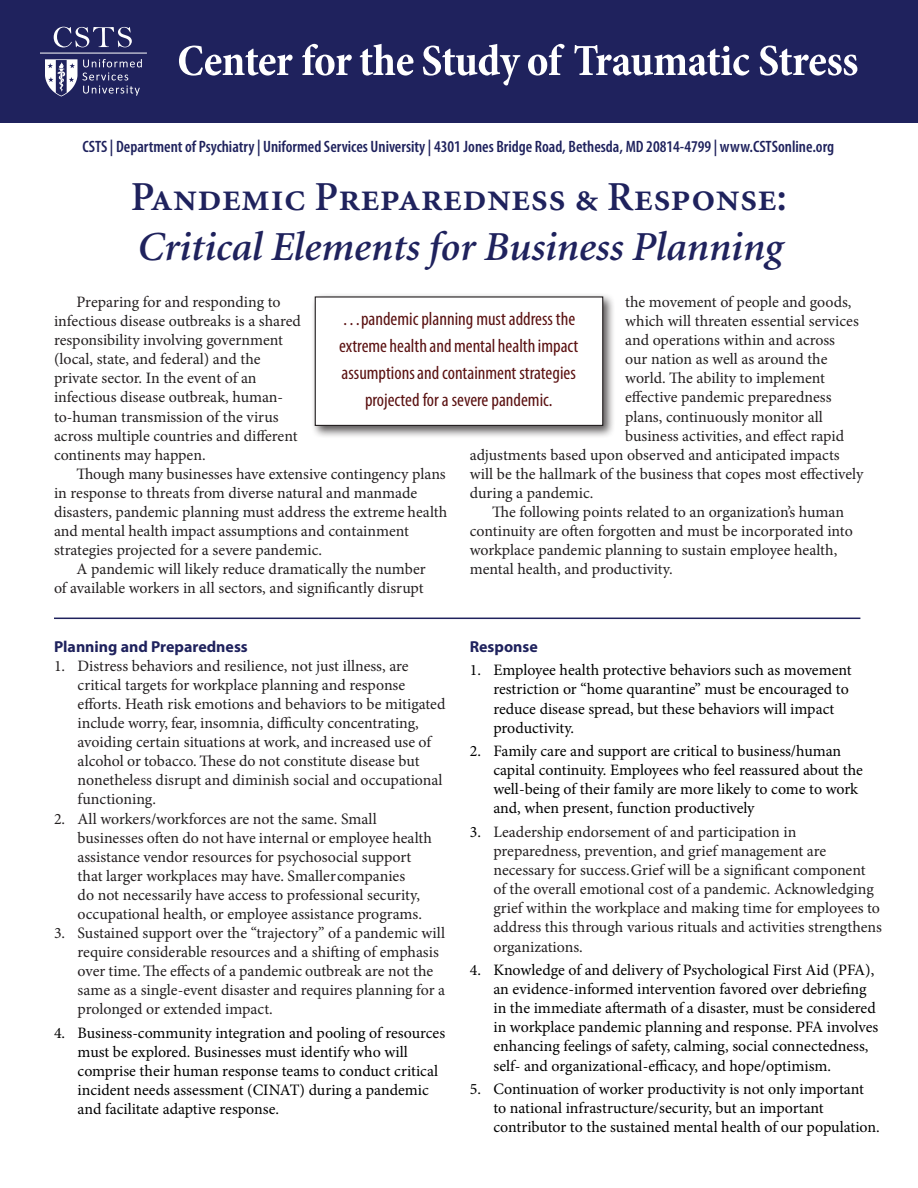
<style>
.page{position:relative;width:918px;height:1188px;background:#fff}
.page>*{position:absolute;margin:0;border:0;box-sizing:border-box;transform-origin:0 0}
.t1{font:italic 600 41.25px "Minion";color:#1f225d}
.t2{font:41.25px "Minion Semibold SC";color:#1f225d}
.PQ_centered{font:condensed 18.9px/27px "Myriad Pro";color:#5b1212;text-align:center}
.text{font:600 condensed 16.5px "Myriad Pro";color:#1f225d}
.hang_no_ding{font:15.9px/19px "Minion Pro";color:#231f20}
.text-2{font:15.9px/19px "Minion Pro";letter-spacing:-.005em;color:#231f20}
.hang_no_ding-2{font:15.9px/19px "Minion Pro";letter-spacing:-.005em;color:#000}
.t3{font:700 15.9px "Myriad Pro";color:#1f225d}
.s1{color:#000}
</style>
<div class="page">
<div style="left:0;top:0;width:918px;height:123px;background:#1f225d"></div>
<svg style="left:83px;top:59px;width:59px;height:37px"></svg>
<svg style="left:45px;top:59px;width:32px;height:38px"></svg>
<hr style="left:40px;top:53px;width:107px;height:1px;background:#fff">
<svg style="left:54px;top:27px;width:78px;height:20px"></svg>
<svg style="left:179px;top:44px;width:678px;height:41px"></svg>
<hr style="left:54px;top:618px;width:806px;height:1px;background:#1f225d">
<div style="left:311px;top:293px;width:305px;height:146px;background:#231f20;opacity:.75"></div>
<div style="left:315px;top:297px;width:288px;height:128px;background:#fff"></div>
<div style="left:315px;top:296px;width:288px;height:130px;border:1px solid #231f20"></div>
<p class="text" style="left:82px;top:138px;width:753px">CSTS | Department of Psychiatry | Uniformed Services University | 4301 Jones Bridge Road, Bethesda, MD 20814-4799 | www.CSTSonline.org</p>
<p class="t2" style="left:131px;top:176px;width:657px">Pandemic Preparedness &amp; Response:</p>
<p class="t1" style="left:136px;top:226px;width:647px">Critical Elements for Business Planning</p>
<p class="text-2" style="left:54px;top:293px;width:248px;text-indent:22px">Preparing for and responding to infectious disease outbreaks is a shared responsibility involving government (local, state, and federal) and the private sector. In the event of an infectious disease outbreak, human&shy;to-human transmission of the virus across multiple countries and different continents may happen.</p>
<p class="text-2" style="left:54px;top:464px;width:395px;text-indent:22px">Though many businesses have extensive contingency plans in response to threats from diverse natural and manmade disasters, pandemic planning must address the extreme health and mental health impact assumptions and containment strategies projected for a severe pandemic.</p>
<p class="text-2" style="left:54px;top:560px;width:373px;text-align:right">A pandemic will likely reduce dramatically the number<br>of available workers in all sectors, and significantly disrupt</p>
<p class="text-2" style="left:625px;top:293px;width:228px">the movement of people and goods,</p>
<p class="text-2" style="left:625px;top:312px;width:235px">which will threaten essential services</p>
<p class="text-2" style="left:625px;top:331px;width:211px">and operations within and across</p>
<p class="text-2" style="left:625px;top:350px;width:204px">our nation as well as around the</p>
<p class="text-2" style="left:625px;top:369px;width:201px">world. The ability to implement</p>
<p class="text-2" style="left:625px;top:388px;width:208px">effective pandemic preparedness</p>
<p class="text-2" style="left:625px;top:407px;width:199px">plans, continuously monitor all</p>
<p class="text-2" style="left:625px;top:426px;width:220px">business activities, and effect rapid</p>
<p class="text-2" style="left:470px;top:445px;width:371px">adjustments based upon observed and anticipated impacts</p>
<p class="text-2" style="left:470px;top:464px;width:395px">will be the hallmark of the business that copes most effectively</p>
<p class="text-2" style="left:470px;top:483px;width:125px">during a pandemic.</p>
<p class="text-2" style="left:470px;top:502px;width:385px;text-indent:22px">The following points related to an organization’s human continuity are often forgotten and must be incorporated into workplace pandemic planning to sustain employee health, mental health, and productivity.</p>
<p class="PQ_centered" style="left:339px;top:305px;width:241px">…pandemic planning must address the extreme health and mental health impact assumptions and containment strategies projected for a severe pandemic.</p>
<p class="t3" style="left:54px;top:638px;width:195px">Planning and Preparedness</p>
<p class="hang_no_ding" style="left:78px;top:656px;width:369px;text-indent:-24px">1. Distress behaviors and resilience, not just illness, are critical targets for workplace planning and response efforts. Heath risk emotions and behaviors to be mitigated include worry, fear, insomnia, difficulty concentrating, avoiding certain situations at work, and increased use of alcohol or tobacco. These do not constitute disease but nonetheless disrupt and diminish social and occupational functioning.</p>
<p class="hang_no_ding" style="left:78px;top:809px;width:356px;text-indent:-24px">2. All workers/workforces are not the same. Small businesses often do not have internal or employee health assistance vendor resources for psychosocial support that larger workplaces may have. Smaller companies<br>do not necessarily have access to professional security, occupational health, or employee assistance programs.</p>
<p class="hang_no_ding" style="left:78px;top:923px;width:369px;text-indent:-24px">3. Sustained support over the “trajectory” of a pandemic will require considerable resources and a shifting of emphasis over time. The effects of a pandemic outbreak are not the same as a single-event disaster and requires planning for a prolonged or extended impact.</p>
<p class="hang_no_ding-2" style="left:78px;top:1023px;width:369px;text-indent:-24px">4. Business-community integration and pooling of resources must be explored. Businesses must identify who will comprise their human response teams to conduct critical incident needs assessment (CINAT) during a pandemic and facilitate adaptive response.</p>
<p class="t3" style="left:470px;top:638px;width:70px">Response</p>
<p class="hang_no_ding-2" style="left:493px;top:661px;width:360px;text-indent:-24px">1. Employee health protective behaviors such as movement restriction or “home quarantine” must be encouraged to reduce disease spread, but these behaviors will impact productivity.</p>
<p class="hang_no_ding-2" style="left:493px;top:742px;width:371px;text-indent:-24px">2. Family care and support are critical to business/human capital continuity. Employees who feel reassured about the well-being of their family are more likely to come to work and, when present, function productively</p>
<p class="hang_no_ding" style="left:493px;top:823px;width:390px;text-indent:-24px"><span class="s1">3.</span> Leadership endorsement of and participation in preparedness, prevention, and grief management are necessary for success. Grief will be a significant component of the overall emotional cost of a pandemic. Acknowledging grief within the workplace and making time for employees to address this through various rituals and activities strengthens organizations.</p>
<p class="hang_no_ding-2" style="left:493px;top:961px;width:386px;text-indent:-24px">4. Knowledge of and delivery of Psychological First Aid (PFA), an evidence-informed intervention favored over debriefing in the immediate aftermath of a disaster, must be considered in workplace pandemic planning and response. PFA involves enhancing feelings of safety, calming, social connectedness, self- and organizational-efficacy, and hope/optimism.</p>
<p class="hang_no_ding-2" style="left:493px;top:1080px;width:388px;text-indent:-24px">5. Continuation of worker productivity is not only important to national infrastructure/security, but an important contributor to the sustained mental health of our population.</p>
</div>
